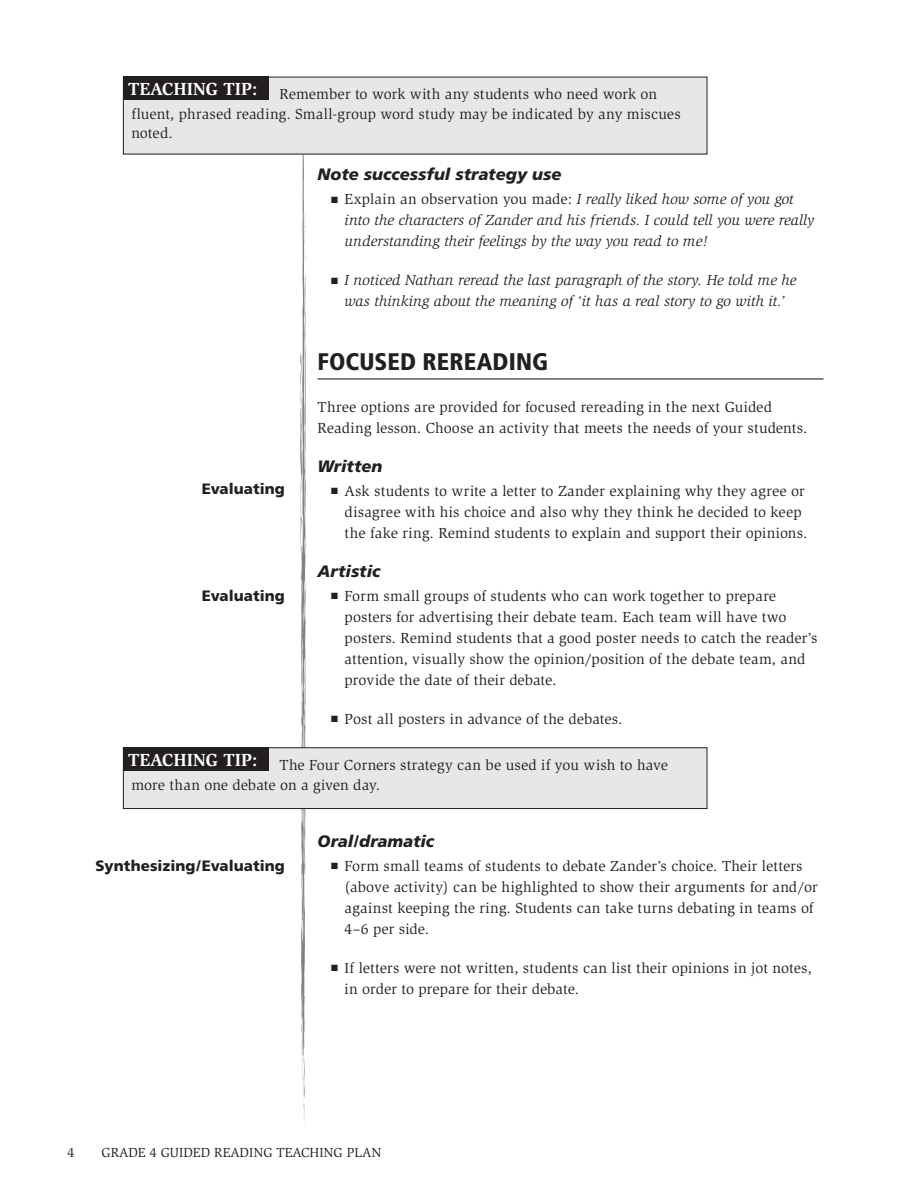
<style>
.page{position:relative;width:918px;height:1188px;background:#fff}
.page>*{position:absolute;margin:0;border:0;box-sizing:border-box;transform-origin:0 0}
.t1{font:900 condensed 24px "Frutiger";letter-spacing:.005em;color:#231f20}
.t2{font:700 18px "Slimbach";color:#fff}
.t3{font:italic 900 16.5px "Frutiger";color:#231f20}
.t4{font:15px/21px "Slimbach";letter-spacing:.01em;color:#231f20}
.t5{font:italic 15px/21px "Slimbach";color:#231f20}
.t6{font:900 15px "Frutiger";color:#231f20}
.t7{font:13.5px "Slimbach";color:#231f20}
.s1{font-style:normal}
</style>
<div class="page">
<hr style="left:318px;top:378px;width:505px;height:2px;background:#231f20">
<svg style="left:300px;top:154px;width:7px;height:968px"></svg>
<div style="left:123px;top:77px;width:584px;height:77px;background:#e6e7e9"></div>
<div style="left:123px;top:77px;width:146px;height:23px;background:#231f20"></div>
<div style="left:123px;top:748px;width:584px;height:61px;background:#e6e7e9"></div>
<div style="left:123px;top:747px;width:584px;height:62px;border:1px solid #231f20"></div>
<div style="left:123px;top:747px;width:146px;height:24px;background:#231f20"></div>
<p class="t2" style="left:128px;top:78px;width:131px">TEACHING TIP:</p>
<p class="t4" style="left:131px;top:85px;width:551px;line-height:19.5px;text-indent:148px">Remember to work with any students who need work on fluent, phrased reading. Small-group word study may be indicated by any miscues noted.</p>
<p class="t6" style="left:202px;top:480px;width:85px">Evaluating</p>
<p class="t6" style="left:202px;top:587px;width:85px">Evaluating</p>
<p class="t3" style="left:318px;top:165px;width:245px">Note successful strategy use</p>
<p class="t5" style="left:345px;top:189px;width:471px;text-indent:-14px">■ <span class="s1">Explain an observation you made:</span> I really liked how some of you got into the characters of Zander and his friends. I could tell you were really understanding their feelings by the way you read to me!</p>
<p class="t5" style="left:331px;top:270px;width:467px;text-align:center">■ I noticed Nathan reread the last paragraph of the story. He told me he was thinking about the meaning of ‘it has a real story to go with it.’</p>
<h1 class="t1" style="left:318px;top:348px;width:232px">FOCUSED REREADING</h1>
<p class="t4" style="left:318px;top:396px;width:491px">Three options are provided for focused rereading in the next Guided<br>Reading lesson. Choose an activity that meets the needs of your students.</p>
<p class="t3" style="left:318px;top:456px;width:66px">Written</p>
<p class="t4" style="left:345px;top:480px;width:464px;text-indent:-14px">■ Ask students to write a letter to Zander explaining why they agree or disagree with his choice and also why they think he decided to keep the fake ring. Remind students to explain and support their opinions.</p>
<p class="t3" style="left:318px;top:561px;width:64px">Artistic</p>
<p class="t4" style="left:345px;top:585px;width:474px;text-indent:-14px">■ Form small groups of students who can work together to prepare posters for advertising their debate team. Each team will have two posters. Remind students that a good poster needs to catch the reader’s attention, visually show the opinion/position of the debate team, and provide the date of their debate.</p>
<p class="t4" style="left:331px;top:708px;width:293px">■ Post all posters in advance of the debates.</p>
<p class="t2" style="left:128px;top:749px;width:131px">TEACHING TIP:</p>
<p class="t4" style="left:131px;top:755px;width:538px;line-height:19.5px;text-indent:148px">The Four Corners strategy can be used if you wish to have more than one debate on a given day.</p>
<p class="t6" style="left:96px;top:856px;width:191px">Synthesizing/Evaluating</p>
<p class="t3" style="left:318px;top:831px;width:118px">Oral/dramatic</p>
<p class="t4" style="left:345px;top:855px;width:475px;text-indent:-14px">■ Form small teams of students to debate Zander’s choice. Their letters (above activity) can be highlighted to show their arguments for and/or against keeping the ring. Students can take turns debating in teams of 4–6 per side.</p>
<p class="t4" style="left:345px;top:957px;width:469px;text-indent:-14px">■ If letters were not written, students can list their opinions in jot notes, in order to prepare for their debate.</p>
<p class="t7" style="left:68px;top:1145px;width:8px">4</p>
<p class="t7" style="left:101px;top:1145px;width:281px">GRADE 4 GUIDED READING TEACHING PLAN</p>
</div>
